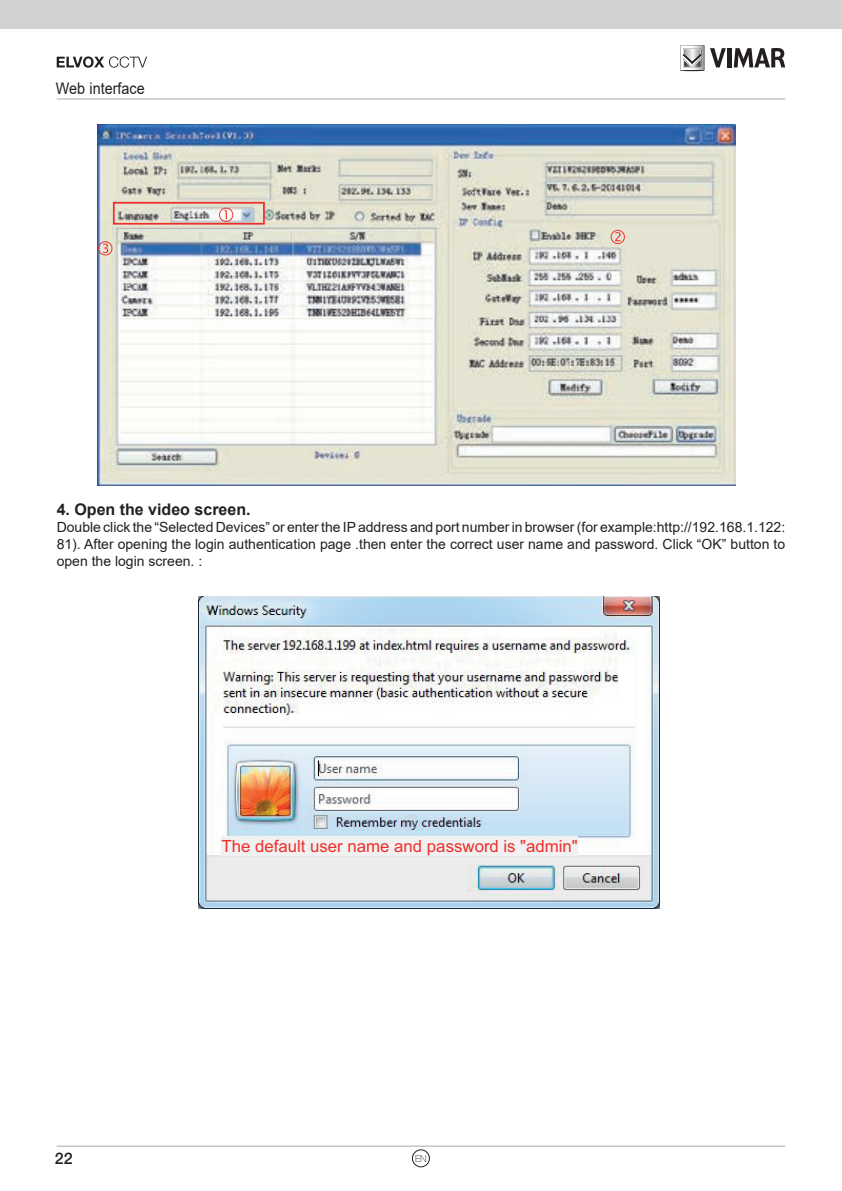
<style>
.page{position:relative;width:842px;height:1191px;background:#fff}
.page>*{position:absolute;margin:0;border:0;box-sizing:border-box;transform-origin:0 0}
.t1{font:16.8px "Arial";color:#ee2f2c}
.t2{font:700 16px "Arial";color:#231f20}
.t3{font:16px "Arial";color:#231f20;scale:.9 1}
.t4{font:500 16px "Helvetica Neue LT Std";color:#231f20}
.t5{font:14px/16.8px "Arial";color:#231f20;text-align:justify}
.t6{font:100 9.6px "Helvetica Neue LT Std";color:#231f20}
</style>
<div class="page">
<hr style="left:57px;top:1145px;width:728px;height:1px;background:#a8a9ad">
<div style="left:0;top:0;width:842px;height:28px;background:#d1d2d4"></div>
<svg style="left:680px;top:45px;width:24px;height:27px"></svg>
<svg style="left:710px;top:48px;width:16px;height:19px"></svg>
<hr style="left:727px;top:48px;width:4px;height:19px;background:#231f20">
<svg style="left:734px;top:48px;width:51px;height:19px"></svg>
<hr style="left:57px;top:98px;width:728px;height:1px;background:#a8a9ad">
<svg style="left:57px;top:56px;width:90px;height:12px"></svg>
<div style="left:412px;top:1149px;width:18px;height:18px;border:1px solid #231f20;border-radius:50%"></div>
<img style="left:98px;top:125px;width:637px;height:360px">
<svg style="left:113px;top:202px;width:152px;height:23px;background:#d5b4ae"></svg>
<svg style="left:611px;top:230px;width:14px;height:14px"></svg>
<svg style="left:98px;top:241px;width:14px;height:14px"></svg>
<img style="left:199px;top:596px;width:461px;height:313px">
<div style="left:221px;top:836px;width:29px;height:19px;background:#f0f1f0"></div>
<div style="left:250px;top:836px;width:5px;height:19px;background:#f0f1f0"></div>
<div style="left:255px;top:836px;width:50px;height:19px;background:#f0f1f0"></div>
<div style="left:305px;top:836px;width:5px;height:19px;background:#f0f1f0"></div>
<div style="left:310px;top:836px;width:33px;height:19px;background:#f0f1f0"></div>
<hr style="left:343px;top:836px;width:4px;height:19px;background:#f0f1f0">
<div style="left:347px;top:836px;width:42px;height:19px;background:#f0f1f0"></div>
<div style="left:389px;top:836px;width:5px;height:19px;background:#f0f1f0"></div>
<div style="left:394px;top:836px;width:28px;height:19px;background:#f0f1f0"></div>
<div style="left:422px;top:836px;width:5px;height:19px;background:#f0f1f0"></div>
<div style="left:427px;top:836px;width:72px;height:19px;background:#f0f1f0"></div>
<hr style="left:499px;top:836px;width:4px;height:19px;background:#f0f1f0">
<div style="left:503px;top:836px;width:13px;height:19px;background:#f0f1f0"></div>
<hr style="left:516px;top:836px;width:4px;height:19px;background:#f0f1f0">
<div style="left:520px;top:836px;width:58px;height:19px;background:#f0f1f0"></div>
<p class="t3" style="left:56px;top:77px;width:100px">Web interface</p>
<p class="t2" style="left:57px;top:498px;width:195px">4. Open the video screen.</p>
<p class="t5" style="left:57px;top:519px;width:730px">Double click the “Selected Devices” or enter the IP address and port number in browser (for example:http://192.168.1.122:<br>81). After opening the login authentication page .then enter the correct user name and password. Click “OK” button to open the login screen. :</p>
<p class="t1" style="left:221px;top:839px;width:358px">The default user name and password is "admin"</p>
<p class="t4" style="left:55px;top:1148px;width:19px">22</p>
<p class="t6" style="left:415px;top:1153px;width:13px">EN</p>
</div>
